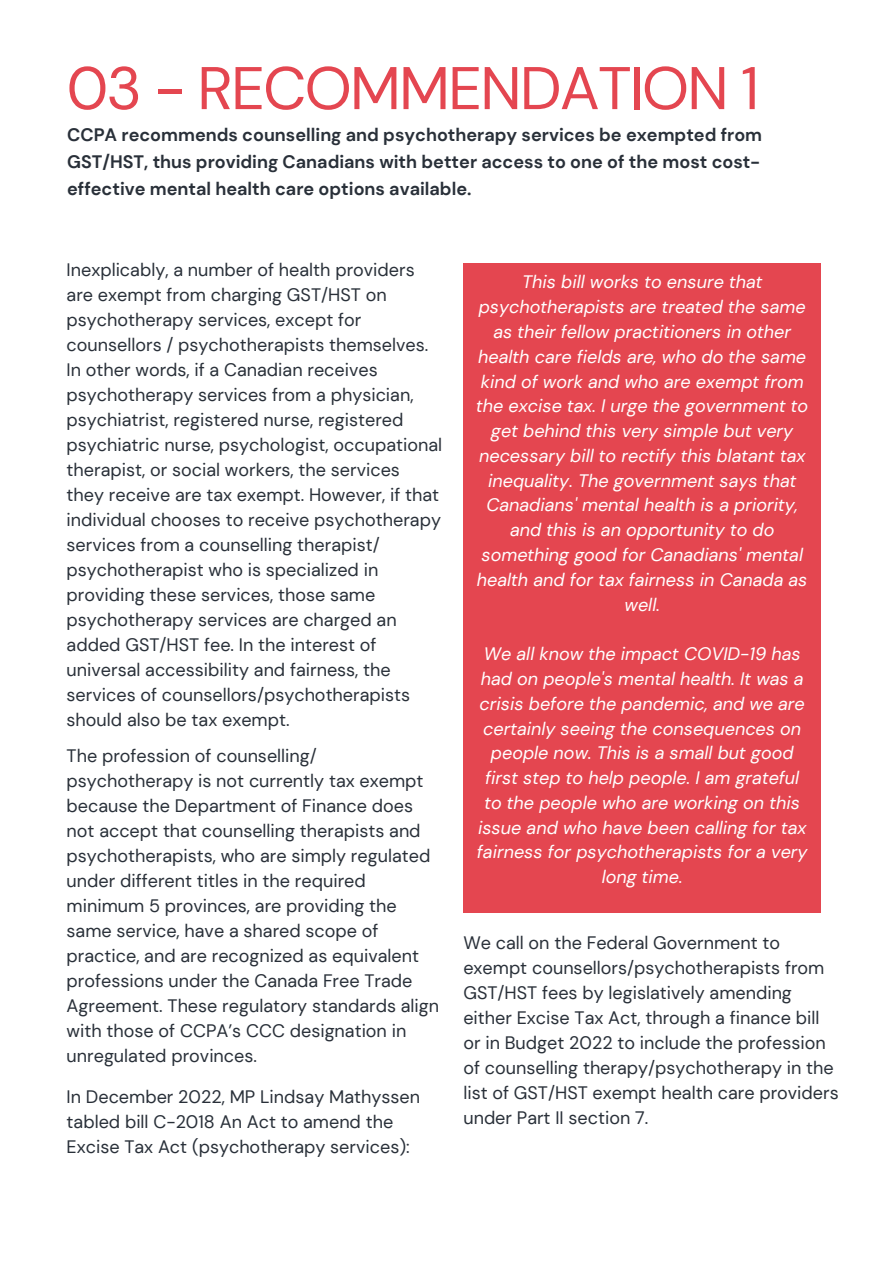
<style>
.page{position:relative;width:894px;height:1264px;background:#fff}
.page>*{position:absolute;margin:0;border:0;box-sizing:border-box;transform-origin:0 0}
.t1{font:60px "DM Sans";letter-spacing:-.03em;color:#e44650}
.t2{font:18px/25px "DM Sans";color:#293039}
.t3{font:italic 18px/24.8px "DM Sans";color:#fff;text-align:center}
.t4{font:700 18px/27px "DM Sans";color:#293039}
</style>
<div class="page">
<div style="left:463px;top:263px;width:357px;height:650px;background:#e44650"></div>
<p class="t1" style="left:67px;top:50px;width:693px">03 - RECOMMENDATION 1</p>
<p class="t4" style="left:67px;top:122px;width:696px">CCPA recommends counselling and psychotherapy services be exempted from<br>GST/HST, thus providing Canadians with better access to one of the most cost&shy;effective mental health care options available.</p>
<p class="t2" style="left:67px;top:257px;width:377px">Inexplicably, a number of health providers are exempt from charging GST/HST on psychotherapy services, except for counsellors / psychotherapists themselves.<br>In other words, if a Canadian receives psychotherapy services from a physician, psychiatrist, registered nurse, registered psychiatric nurse, psychologist, occupational therapist, or social workers, the services<br>they receive are tax exempt. However, if that individual chooses to receive psychotherapy services from a counselling therapist/ psychotherapist who is specialized in providing these services, those same psychotherapy services are charged an added GST/HST fee. In the interest of universal accessibility and fairness, the services of counsellors/psychotherapists should also be tax exempt.</p>
<p class="t2" style="left:67px;top:742px;width:374px">The profession of counselling/ psychotherapy is not currently tax exempt because the Department of Finance does not accept that counselling therapists and psychotherapists, who are simply regulated under different titles in the required minimum 5 provinces, are providing the same service, have a shared scope of practice, and are recognized as equivalent professions under the Canada Free Trade Agreement. These regulatory standards align with those of CCPA’s CCC designation in unregulated provinces.</p>
<p class="t2" style="left:67px;top:1084px;width:355px">In December 2022, MP Lindsay Mathyssen tabled bill C-2018 An Act to amend the<br>Excise Tax Act (psychotherapy services):</p>
<p class="t3" style="left:476px;top:270px;width:333px">This bill works to ensure that psychotherapists are treated the same as their fellow practitioners in other health care fields are, who do the same kind of work and who are exempt from the excise tax. I urge the government to get behind this very simple but very necessary bill to rectify this blatant tax inequality. The government says that Canadians' mental health is a priority, and this is an opportunity to do something good for Canadians' mental health and for tax fairness in Canada as well.</p>
<p class="t3" style="left:477px;top:641px;width:332px">We all know the impact COVID-19 has had on people's mental health. It was a crisis before the pandemic, and we are certainly seeing the consequences on people now. This is a small but good first step to help people. I am grateful to the people who are working on this issue and who have been calling for tax fairness for psychotherapists for a very long time.</p>
<p class="t2" style="left:463px;top:930px;width:377px">We call on the Federal Government to exempt counsellors/psychotherapists from GST/HST fees by legislatively amending either Excise Tax Act, through a finance bill or in Budget 2022 to include the profession of counselling therapy/psychotherapy in the list of GST/HST exempt health care providers under Part II section 7.</p>
</div>
